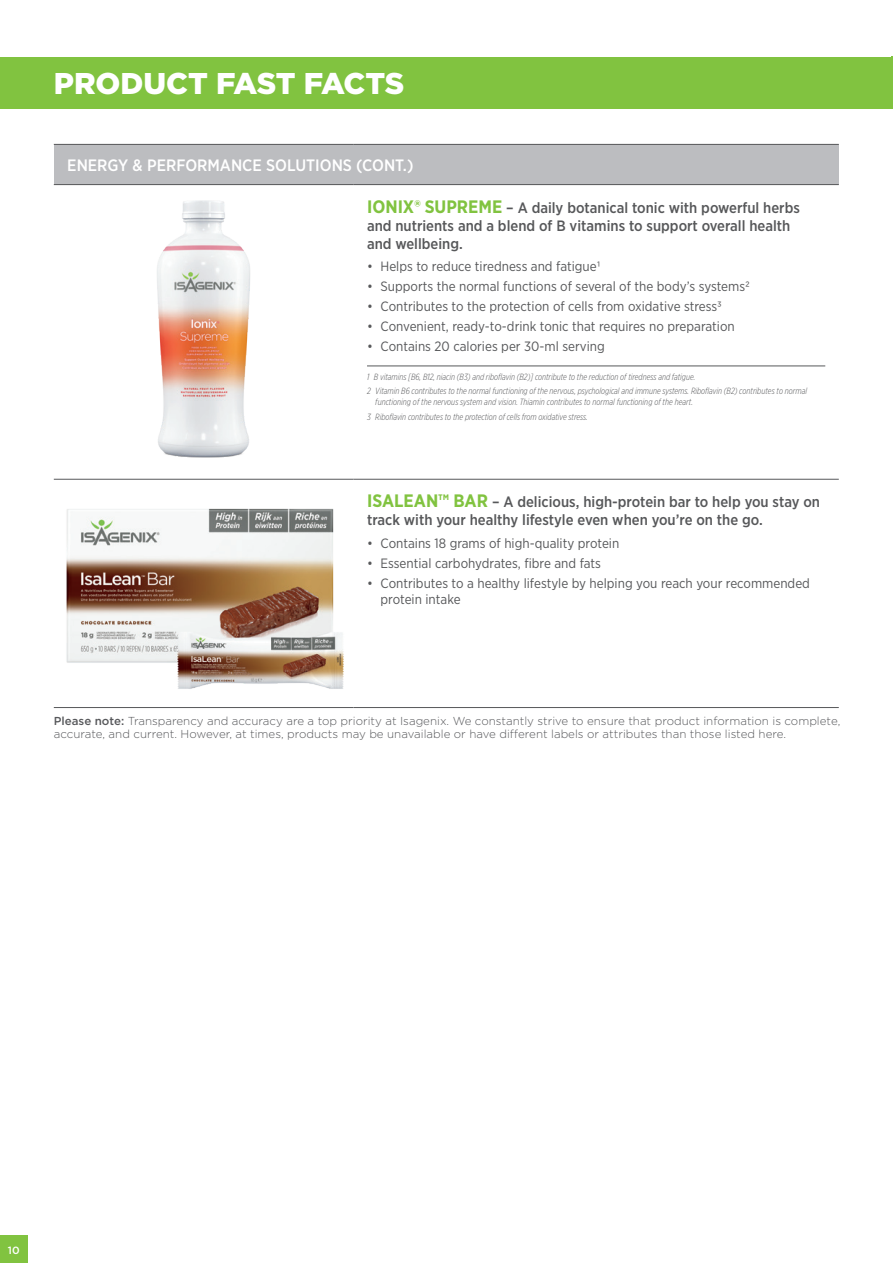
<style>
.page{position:relative;width:893px;height:1263px;background:#fff}
.page>*{position:absolute;margin:0;border:0;box-sizing:border-box;transform-origin:0 0}
.t1{font:900 30px "Gotham";color:#fff}
.Product{font:500 16.5px "Gotham Narrow";color:#fff}
.Product_Name_Descrip{font:500 15px/18px "Gotham Narrow";color:#57585a}
.t2{font:13.5px/15.8px "Gotham Narrow";color:#57585a}
.t3{font:300 11.55px/13.8px "Gotham";color:#57585b}
.t4{font:500 10.5px "Gotham";color:#fff}
.Disclaimer{font:italic 300 9px/10.5px "Gotham X Narrow";color:#57585a}
.s1{font-weight:700;font-size:18px;color:#81c340}
.s2{font-weight:500}
</style>
<div class="page">
<div style="left:54px;top:144px;width:785px;height:41px;background:#bcbdc0"></div>
<hr style="left:54px;top:144px;width:300px;height:1px;background:#57585a">
<hr style="left:354px;top:144px;width:485px;height:1px;background:#57585a">
<hr style="left:54px;top:184px;width:300px;height:1px;background:#57585a">
<hr style="left:354px;top:184px;width:485px;height:1px;background:#57585a">
<hr style="left:54px;top:479px;width:300px;height:1px;background:#57585a">
<hr style="left:354px;top:479px;width:485px;height:1px;background:#57585a">
<hr style="left:54px;top:707px;width:300px;height:1px;background:#57585a">
<hr style="left:354px;top:707px;width:485px;height:1px;background:#57585a">
<img style="left:96px;top:200px;width:215px;height:279px">
<hr style="left:367px;top:366px;width:458px;height:1px;background:#57585a">
<img style="left:66px;top:508px;width:278px;height:181px">
<div style="left:0;top:57px;width:893px;height:52px;background:#81c340"></div>
<hr style="left:891px;top:56px;width:2px;height:52px;background:#81c340">
<div style="left:0;top:1236px;width:27px;height:27px;background:#81c340"></div>
<p class="t1" style="left:54px;top:63px;width:352px">PRODUCT FAST FACTS</p>
<p class="Product" style="left:67px;top:155px;width:348px">ENERGY &amp; PERFORMANCE SOLUTIONS (CONT.)</p>
<p class="Product_Name_Descrip" style="left:367px;top:198px;width:434px"><span class="s1">IONIX® SUPREME</span> – A daily botanical tonic with powerful herbs and nutrients and a blend of B vitamins to support overall health and wellbeing.</p>
<p class="t2" style="left:367px;top:258px;width:235px">• Helps to reduce tiredness and fatigue1</p>
<p class="t2" style="left:367px;top:278px;width:384px">• Supports the normal functions of several of the body’s systems2</p>
<p class="t2" style="left:367px;top:298px;width:357px">• Contributes to the protection of cells from oxidative stress3</p>
<p class="t2" style="left:367px;top:318px;width:369px">• Convenient, ready-to-drink tonic that requires no preparation</p>
<p class="t2" style="left:367px;top:338px;width:239px">• Contains 20 calories per 30-ml serving</p>
<p class="Disclaimer" style="left:367px;top:371px;width:330px">1 B vitamins [B6, B12, niacin (B3) and riboflavin (B2)] contribute to the reduction of tiredness and fatigue.</p>
<p class="Disclaimer" style="left:375px;top:386px;width:433px;text-indent:-8px">2 Vitamin B6 contributes to the normal functioning of the nervous, psychological and immune systems. Riboflavin (B2) contributes to normal functioning of the nervous system and vision. Thiamin contributes to normal functioning of the heart.</p>
<p class="Disclaimer" style="left:367px;top:411px;width:222px">3 Riboflavin contributes to the protection of cells from oxidative stress.</p>
<p class="Product_Name_Descrip" style="left:367px;top:493px;width:455px"><span class="s1">ISALEAN™ BAR</span> – A delicious, high-protein bar to help you stay on track with your healthy lifestyle even when you’re on the go.</p>
<p class="t2" style="left:367px;top:535px;width:254px">• Contains 18 grams of high-quality protein</p>
<p class="t2" style="left:367px;top:555px;width:236px">• Essential carbohydrates, fibre and fats</p>
<p class="t2" style="left:381px;top:575px;width:431px;text-indent:-14px">• Contributes to a healthy lifestyle by helping you reach your recommended protein intake</p>
<p class="t3" style="left:54px;top:713px;width:788px"><span class="s2">Please note:</span> Transparency and accuracy are a top priority at Isagenix. We constantly strive to ensure that product information is complete, accurate, and current. However, at times, products may be unavailable or have different labels or attributes than those listed here.</p>
<p class="t4" style="left:8px;top:1243px;width:14px">10</p>
</div>
